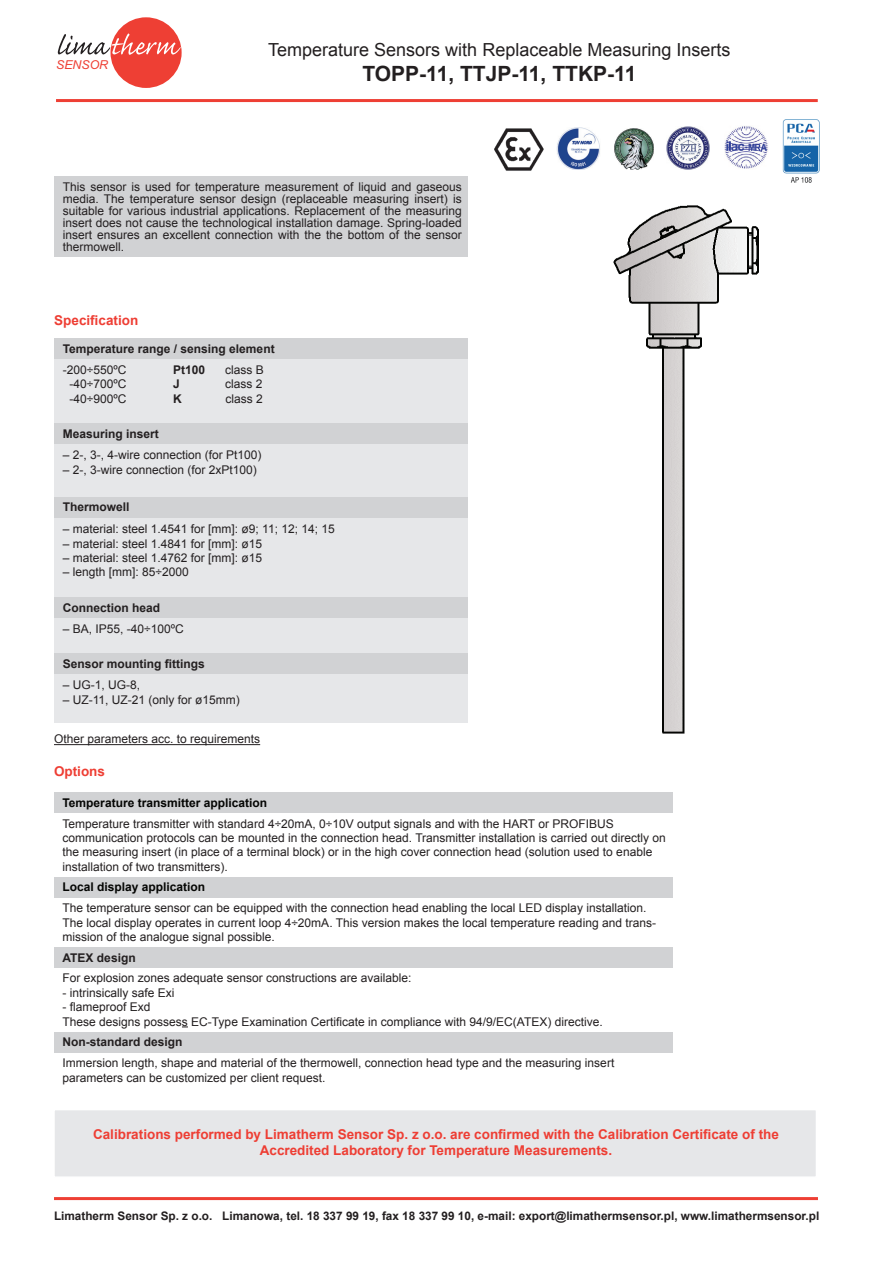
<style>
.page{position:relative;width:872px;height:1263px;background:#fff}
.page>*{position:absolute;margin:0;border:0;box-sizing:border-box;transform-origin:0 0}
.t1{font:700 21px "Arial";color:#231f20}
.t2{font:18px "Arial";color:#231f20}
.t3{font:700 13.5px/16.2px "Arial";color:#ee3e34;text-align:center}
.t4{font:italic 12.3px "Arial";color:#ee3f34}
.t5{font:12px/14.4px "Arial";color:#231f20}
.t6{font:700 12px "Arial";color:#231f20}
.t7{font:700 12px "Arial";color:#040503}
.t8{font:700 11.7px "Arial";color:#231f20}
</style>
<div class="page">
<hr style="left:54px;top:1197px;width:764px;height:3px;background:#ee3f34">
<div style="left:110px;top:17px;width:72px;height:71px;background:#ee3f34;border-radius:50%"></div>
<svg style="left:58px;top:34px;width:123px;height:21px"></svg>
<hr style="left:56px;top:99px;width:761px;height:3px;background:#ee3f34">
<img style="left:667px;top:127px;width:43px;height:43px">
<img style="left:557px;top:128px;width:43px;height:42px">
<img style="left:494px;top:128px;width:50px;height:43px">
<img style="left:614px;top:129px;width:39px;height:41px">
<div style="left:54px;top:338px;width:414px;height:21px;background:#d1d2d4"></div>
<div style="left:54px;top:359px;width:414px;height:64px;background:#e6e7e9"></div>
<div style="left:54px;top:423px;width:414px;height:21px;background:#d1d2d4"></div>
<div style="left:54px;top:444px;width:414px;height:53px;background:#e6e7e9"></div>
<div style="left:54px;top:497px;width:414px;height:21px;background:#d1d2d4"></div>
<div style="left:54px;top:518px;width:414px;height:79px;background:#e6e7e9"></div>
<div style="left:54px;top:597px;width:414px;height:21px;background:#d1d2d4"></div>
<div style="left:54px;top:618px;width:414px;height:35px;background:#e6e7e9"></div>
<div style="left:54px;top:653px;width:414px;height:21px;background:#d1d2d4"></div>
<div style="left:54px;top:674px;width:414px;height:49px;background:#e6e7e9"></div>
<div style="left:54px;top:792px;width:619px;height:21px;background:#d1d2d4"></div>
<div style="left:54px;top:877px;width:619px;height:20px;background:#d1d2d4"></div>
<div style="left:54px;top:947px;width:619px;height:21px;background:#d1d2d4"></div>
<div style="left:54px;top:1032px;width:619px;height:20px;background:#d1d2d4"></div>
<hr style="left:54px;top:744px;width:206px;height:1px;background:#231f20">
<div style="left:53px;top:1109px;width:764px;height:69px;background:#e6e7e9;border:2px solid #fff"></div>
<div style="left:54px;top:176px;width:414px;height:81px;background:#d1d2d4"></div>
<img style="left:782px;top:119px;width:38px;height:64px">
<img style="left:724px;top:126px;width:44px;height:43px">
<img style="left:613px;top:205px;width:146px;height:529px">
<p class="t4" style="left:56px;top:56px;width:54px">SENSOR</p>
<h2 class="t2" style="left:268px;top:38px;width:464px">Temperature Sensors with Replaceable Measuring Inserts</h2>
<h1 class="t1" style="left:362px;top:59px;width:275px">TOPP-11, TTJP-11, TTKP-11</h1>
<p class="t5" style="left:63px;top:180px;width:400px;line-height:12px;text-align:justify">This sensor is used for temperature measurement of liquid and gaseous media. The temperature sensor design (replaceable measuring insert) is suitable for various industrial applications. Replacement of the measuring insert does not cause the technological installation damage. Spring-loaded insert ensures an excellent connection with the the bottom of the sensor thermowell.</p>
<p class="t3" style="left:54px;top:312px;width:86px">Specification</p>
<p class="t6" style="left:63px;top:340px;width:213px">Temperature range / sensing element</p>
<p class="t5" style="left:63px;top:363px;width:65px">-200÷550ºC</p>
<p class="t6" style="left:173px;top:362px;width:34px">Pt100</p>
<p class="t5" style="left:225px;top:363px;width:40px">class B</p>
<p class="t5" style="left:69px;top:377px;width:58px">-40÷700ºC</p>
<p class="t6" style="left:173px;top:376px;width:8px">J</p>
<p class="t5" style="left:225px;top:377px;width:39px">class 2</p>
<p class="t5" style="left:69px;top:391px;width:58px">-40÷900ºC</p>
<p class="t6" style="left:173px;top:391px;width:10px">K</p>
<p class="t5" style="left:225px;top:391px;width:39px">class 2</p>
<p class="t6" style="left:63px;top:426px;width:98px">Measuring insert</p>
<p class="t5" style="left:63px;top:448px;width:200px">– 2-, 3-, 4-wire connection (for Pt100)</p>
<p class="t5" style="left:63px;top:462px;width:196px">– 2-, 3-wire connection (for 2xPt100)</p>
<p class="t6" style="left:63px;top:499px;width:68px">Thermowell</p>
<p class="t5" style="left:63px;top:522px;width:273px">– material: steel 1.4541 for [mm]: ø9; 11; 12; 14; 15</p>
<p class="t5" style="left:63px;top:536px;width:201px">– material: steel 1.4841 for [mm]: ø15</p>
<p class="t5" style="left:63px;top:551px;width:201px">– material: steel 1.4762 for [mm]: ø15</p>
<p class="t5" style="left:63px;top:565px;width:127px">– length [mm]: 85÷2000</p>
<p class="t6" style="left:63px;top:599px;width:99px">Connection head</p>
<p class="t5" style="left:63px;top:622px;width:123px">– BA, IP55, -40÷100ºC</p>
<p class="t6" style="left:63px;top:656px;width:144px">Sensor mounting fittings</p>
<p class="t5" style="left:63px;top:678px;width:79px">– UG-1, UG-8,</p>
<p class="t5" style="left:63px;top:692px;width:179px">– UZ-11, UZ-21 (only for ø15mm)</p>
<p class="t5" style="left:54px;top:732px;width:208px">Other parameters acc. to requirements</p>
<p class="t3" style="left:54px;top:763px;width:53px">Options</p>
<p class="t7" style="left:63px;top:794px;width:206px">Temperature transmitter application</p>
<p class="t5" style="left:63px;top:816px;width:604px">Temperature transmitter with standard 4÷20mA, 0÷10V output signals and with the HART or PROFIBUS communication protocols can be mounted in the connection head. Transmitter installation is carried out directly on the measuring insert (in place of a terminal block) or in the high cover connection head (solution used to enable installation of two transmitters).</p>
<p class="t7" style="left:63px;top:879px;width:144px">Local display application</p>
<p class="t5" style="left:63px;top:901px;width:595px">The temperature sensor can be equipped with the connection head enabling the local LED display installation.<br>The local display operates in current loop 4÷20mA. This version makes the local temperature reading and trans&shy;mission of the analogue signal possible.</p>
<p class="t6" style="left:63px;top:949px;width:75px">ATEX design</p>
<p class="t5" style="left:63px;top:971px;width:350px">For explosion zones adequate sensor constructions are available:</p>
<p class="t5" style="left:63px;top:985px;width:114px">- intrinsically safe Exi</p>
<p class="t5" style="left:63px;top:1000px;width:541px">- flameproof Exd<br>These designs possess EC-Type Examination Certificate in compliance with 94/9/EC(ATEX) directive.</p>
<p class="t6" style="left:63px;top:1034px;width:122px">Non-standard design</p>
<p class="t5" style="left:63px;top:1056px;width:553px">Immersion length, shape and material of the thermowell, connection head type and the measuring insert parameters can be customized per client request.</p>
<p class="t3" style="left:93px;top:1126px;width:687px">Calibrations performed by Limatherm Sensor Sp. z o.o. are confirmed with the Calibration Certificate of the<br>Accredited Laboratory for Temperature Measurements.</p>
<p class="t8" style="left:54px;top:1207px;width:766px">Limatherm Sensor Sp. z o.o. Limanowa, tel. 18 337 99 19, fax 18 337 99 10, e-mail: export@limathermsensor.pl, www.limathermsensor.pl</p>
</div>
